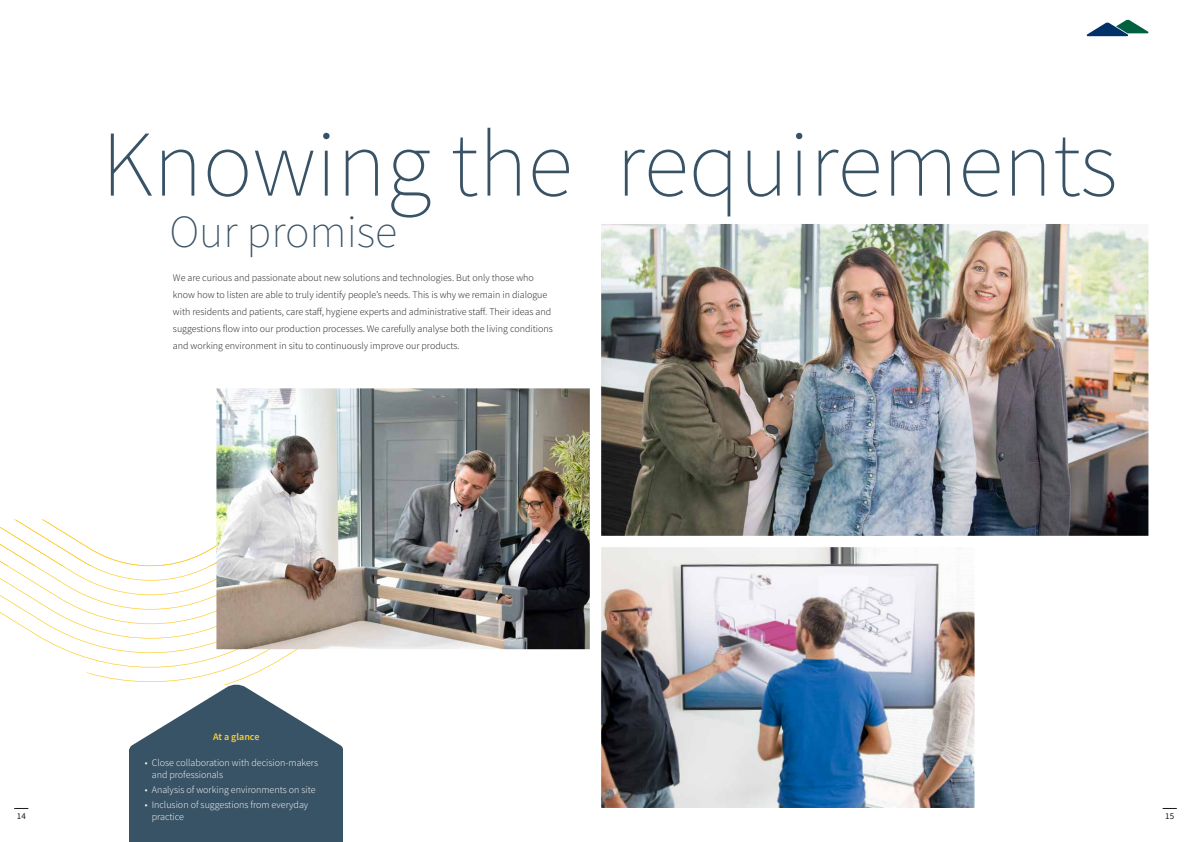
<style>
.page{position:relative;width:1191px;height:842px;background:#fff}
.page>*{position:absolute;margin:0;border:0;box-sizing:border-box;transform-origin:0 0}
.t1{font:200 94px "Source Sans Pro";color:#395366}
.t2{font:200 46px "Source Sans Pro";color:#395366}
.t3{font:300 10px/17px "Source Sans Pro";color:#1a1a18}
.t4{font:300 10px/12px "Source Sans Pro";color:#fff}
.t5{font:600 10px "Source Sans Pro";color:#fece31}
.t6{font:9px "Source Sans Pro";color:#1a1a18}
</style>
<div class="page">
<svg style="left:1162px;top:808px;width:14px;height:1px"></svg>
<svg style="left:14px;top:808px;width:14px;height:1px"></svg>
<svg style="left:0;top:566px;width:216px;height:58px"></svg>
<svg style="left:1086px;top:20px;width:62px;height:16px"></svg>
<img style="left:216px;top:388px;width:374px;height:261px">
<img style="left:601px;top:547px;width:373px;height:261px">
<img style="left:601px;top:224px;width:547px;height:312px">
<svg style="left:18px;top:624px;width:327px;height:126px"></svg>
<div style="left:129px;top:750px;width:214px;height:92px;background:#395366"></div>
<h1 class="t1" style="left:101px;top:108px;width:472px">Knowing the</h1>
<h2 class="t2" style="left:169px;top:204px;width:229px">Our promise</h2>
<p class="t3" style="left:173px;top:269px;width:381px">We are curious and passionate about new solutions and technologies. But only those who know how to listen are able to truly identify people’s needs. This is why we remain in dialogue with residents and patients, care staff, hygiene experts and administrative staff. Their ideas and suggestions flow into our production processes. We carefully analyse both the living conditions and working environment in situ to continuously improve our products.</p>
<h1 class="t1" style="left:616px;top:108px;width:503px">requirements</h1>
<p class="t5" style="left:213px;top:730px;width:48px">At a glance</p>
<p class="t4" style="left:152px;top:757px;width:168px;text-indent:-7px">• Close collaboration with decision-makers and professionals</p>
<p class="t4" style="left:145px;top:784px;width:172px">• Analysis of working environments on site</p>
<p class="t4" style="left:152px;top:798px;width:158px;text-indent:-7px">• Inclusion of suggestions from everyday practice</p>
<p class="t6" style="left:17px;top:811px;width:11px">14</p>
<p class="t6" style="left:1165px;top:811px;width:11px">15</p>
</div>
